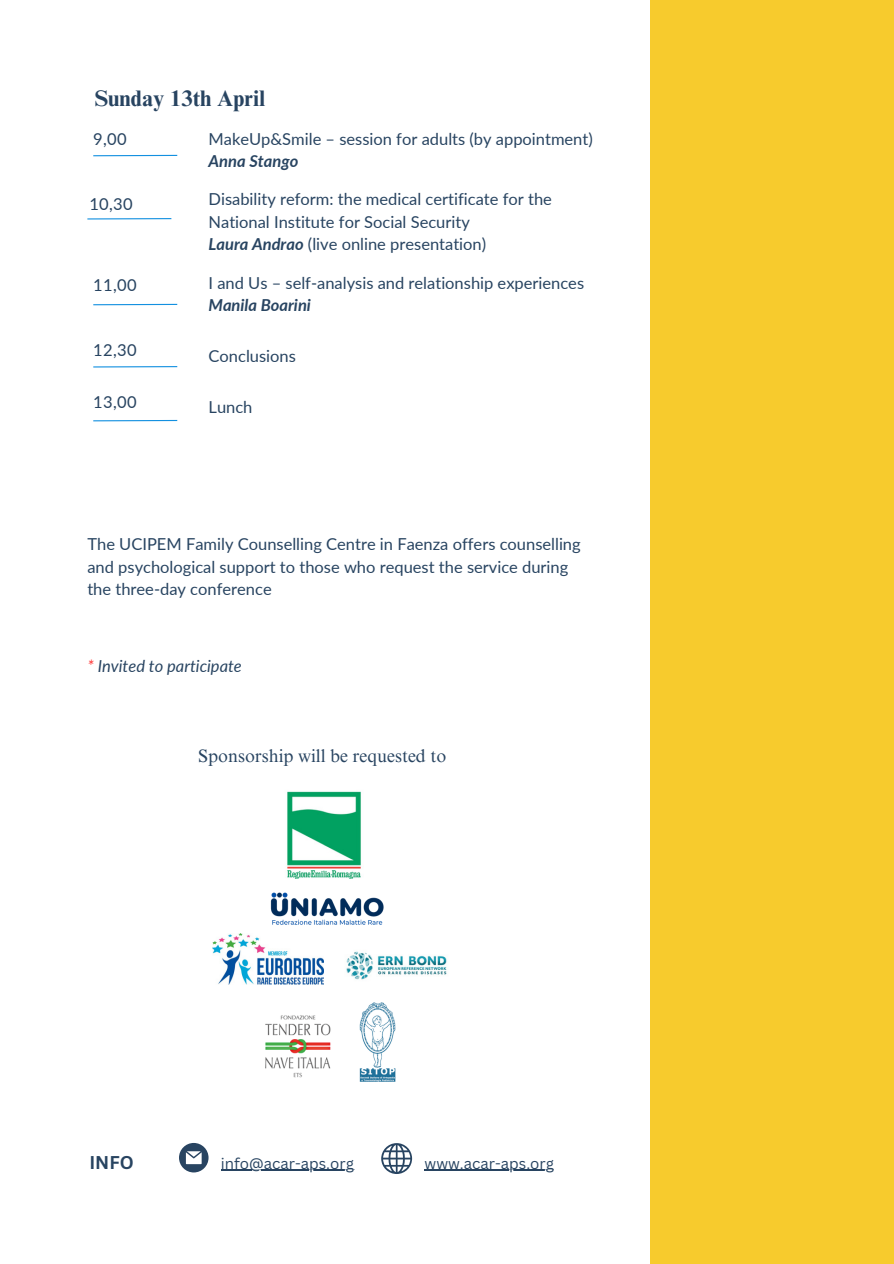
<style>
.page{position:relative;width:894px;height:1264px;background:#fff}
.page>*{position:absolute;margin:0;border:0;box-sizing:border-box;transform-origin:0 0}
.t1{font:700 22.5px "Times NRMT Pro";color:#284461}
.t2{font:18px "Times NRMT Pro";color:#284461}
.t3{font:700 18px "Canva Sans";color:#284461}
.t4{font:16.5px/22.5px "Lato";color:#284461}
.t5{font:italic 16.5px "Lato";color:#284461}
.t6{font:15px "Canva Sans";color:#284461}
.s1{font-weight:700;font-style:italic}
.s2{color:#ff3131}
</style>
<div class="page">
<hr style="left:93px;top:155px;width:84px;height:1px;background:#1390e0">
<hr style="left:93px;top:366px;width:84px;height:1px;background:#1390e0">
<div style="left:649px;top:0;width:244px;height:1263px;background:#f7cb2d"></div>
<hr style="left:87px;top:218px;width:84px;height:1px;background:#1390e0">
<hr style="left:93px;top:304px;width:84px;height:1px;background:#1390e0">
<svg style="left:179px;top:1143px;width:29px;height:29px"></svg>
<svg style="left:381px;top:1143px;width:31px;height:31px"></svg>
<hr style="left:221px;top:1169px;width:133px;height:1px;background:#284461">
<hr style="left:424px;top:1169px;width:130px;height:1px;background:#284461">
<hr style="left:93px;top:420px;width:84px;height:1px;background:#1390e0">
<img style="left:213px;top:933px;width:110px;height:51px">
<img style="left:270px;top:892px;width:114px;height:33px">
<img style="left:346px;top:951px;width:101px;height:29px">
<img style="left:265px;top:1015px;width:66px;height:63px">
<img style="left:287px;top:791px;width:74px;height:87px">
<img style="left:359px;top:1002px;width:36px;height:79px">
<h1 class="t1" style="left:95px;top:90px;width:172px">Sunday 13th April</h1>
<h3 class="t4" style="left:208px;top:127px;width:385px">MakeUp&amp;Smile – session for adults (by appointment)<br><span class="s1">Anna Stango</span></h3>
<p class="t4" style="left:93px;top:128px;width:35px">9,00</p>
<h4 class="t4" style="left:89px;top:192px;width:45px">10,30</h4>
<h4 class="t4" style="left:208px;top:188px;width:345px">Disability reform: the medical certificate for the<br>National Institute for Social Security<br><span class="s1">Laura Andrao</span> (live online presentation)</h4>
<p class="t4" style="left:93px;top:273px;width:45px">11,00</p>
<h3 class="t4" style="left:208px;top:271px;width:377px">I and Us – self-analysis and relationship experiences<br><span class="s1">Manila Boarini</span></h3>
<h4 class="t4" style="left:93px;top:338px;width:45px">12,30</h4>
<h4 class="t4" style="left:208px;top:344px;width:89px">Conclusions</h4>
<p class="t4" style="left:93px;top:390px;width:45px">13,00</p>
<h3 class="t4" style="left:208px;top:396px;width:45px">Lunch</h3>
<h3 class="t4" style="left:87px;top:532px;width:494px">The UCIPEM Family Counselling Centre in Faenza offers counselling and psychological support to those who request the service during the three-day conference</h3>
<h4 class="t5" style="left:87px;top:655px;width:156px"><span class="s2">*</span> Invited to participate</h4>
<h4 class="t2" style="left:198px;top:749px;width:249px">Sponsorship will be requested to</h4>
<p class="t3" style="left:89px;top:1149px;width:46px">INFO</p>
<p class="t6" style="left:221px;top:1152px;width:135px">info@acar-aps.org</p>
<h3 class="t6" style="left:424px;top:1152px;width:131px">www.acar-aps.org</h3>
</div>
